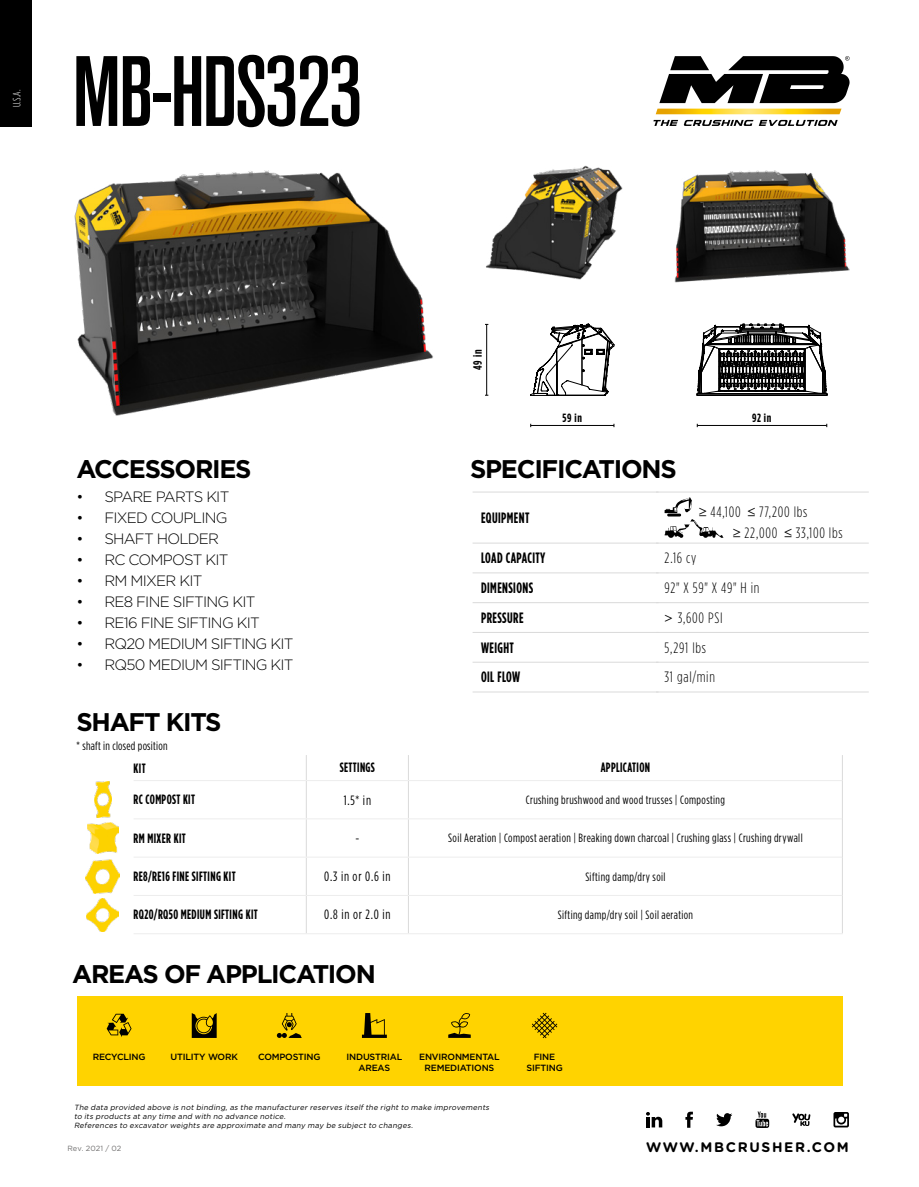
<style>
.page{position:relative;width:919px;height:1187px;background:#fff}
.page>*{position:absolute;margin:0;border:0;box-sizing:border-box;transform-origin:0 0}
.t1{font:500 condensed 98.85px "Akzidenz Grotesk BQ";letter-spacing:-.03em;color:#000}
.t2{font:700 25.5px "Gotham";letter-spacing:-.05em;color:#000}
.t3{font:300 15px "Gotham";letter-spacing:-.05em;color:#000}
.t4{font:300 15px/29.7px "Gotham Condensed";letter-spacing:.05em;color:#000}
.t5{font:700 15px/29.7px "Gotham Condensed";letter-spacing:.03em;color:#000;scale:.91 1}
.t6{font:700 13.8px "Gotham Rounded";letter-spacing:.12em;color:#000}
.t7{font:700 13.5px "Gotham Condensed";letter-spacing:.03em;color:#000;scale:.91 1}
.t8{font:13.5px "Gotham Condensed";letter-spacing:.055em;color:#000}
.t9{font:12px "Gotham Condensed";letter-spacing:.03em;color:#000}
.t10{font:700 12px "Gotham Condensed";letter-spacing:.045em;color:#000}
.t11{font:300 10.5px "Gotham Condensed";color:#fff}
.t12{font:500 9px/10.8px "Gotham";letter-spacing:-.02em;color:#000;text-align:center}
.t13{font:italic 7.5px/9px "Gotham";color:#000}
.t14{font:7.5px "Gotham";color:#706f6f}
.s1{font-family:"Century Gothic";font-weight:400;font-size:13.5px}
</style>
<div class="page">
<div style="left:77px;top:996px;width:765px;height:89px;background:#ffd300"></div>
<div style="left:0;top:0;width:32px;height:126px;background:#000"></div>
<img style="left:86px;top:859px;width:34px;height:33px">
<img style="left:94px;top:782px;width:17px;height:35px">
<img style="left:87px;top:898px;width:32px;height:33px">
<img style="left:87px;top:822px;width:31px;height:31px">
<svg style="left:653px;top:120px;width:184px;height:6px"></svg>
<svg style="left:659px;top:56px;width:190px;height:47px"></svg>
<svg style="left:655px;top:109px;width:186px;height:5px"></svg>
<img style="left:486px;top:165px;width:137px;height:115px">
<img style="left:674px;top:170px;width:175px;height:113px">
<img style="left:74px;top:170px;width:359px;height:246px">
<svg style="left:685px;top:1111px;width:7px;height:16px"></svg>
<svg style="left:792px;top:1113px;width:18px;height:13px"></svg>
<svg style="left:716px;top:1113px;width:16px;height:13px"></svg>
<svg style="left:646px;top:1112px;width:16px;height:15px"></svg>
<svg style="left:755px;top:1111px;width:14px;height:16px"></svg>
<svg style="left:833px;top:1112px;width:15px;height:15px"></svg>
<hr style="left:530px;top:425px;width:84px;height:1px;background:#000">
<hr style="left:486px;top:324px;width:1px;height:71px;background:#000">
<hr style="left:697px;top:425px;width:129px;height:1px;background:#000">
<svg style="left:530px;top:324px;width:84px;height:72px"></svg>
<hr style="left:697px;top:395px;width:129px;height:1px;background:#000">
<svg style="left:696px;top:324px;width:131px;height:71px"></svg>
<hr style="left:656px;top:542px;width:212px;height:1px;background:#dadada">
<hr style="left:656px;top:572px;width:212px;height:1px;background:#dadada">
<hr style="left:656px;top:602px;width:212px;height:1px;background:#dadada">
<hr style="left:656px;top:632px;width:212px;height:1px;background:#dadada">
<hr style="left:656px;top:661px;width:212px;height:1px;background:#dadada">
<hr style="left:656px;top:691px;width:212px;height:1px;background:#dadada">
<hr style="left:656px;top:491px;width:212px;height:1px;background:#dadada">
<svg style="left:664px;top:497px;width:59px;height:41px"></svg>
<svg style="left:107px;top:1013px;width:25px;height:24px"></svg>
<svg style="left:192px;top:1013px;width:25px;height:24px"></svg>
<svg style="left:277px;top:1013px;width:25px;height:24px"></svg>
<svg style="left:362px;top:1013px;width:25px;height:24px"></svg>
<svg style="left:448px;top:1013px;width:22px;height:24px"></svg>
<svg style="left:532px;top:1012px;width:25px;height:26px"></svg>
<svg style="left:306px;top:755px;width:1px;height:25px"></svg>
<svg style="left:408px;top:755px;width:1px;height:25px"></svg>
<svg style="left:842px;top:755px;width:1px;height:25px"></svg>
<hr style="left:306px;top:781px;width:1px;height:37px;background:#dadada">
<hr style="left:408px;top:781px;width:1px;height:37px;background:#dadada">
<hr style="left:842px;top:780px;width:1px;height:38px;background:#dadada">
<hr style="left:306px;top:819px;width:1px;height:37px;background:#dadada">
<hr style="left:408px;top:819px;width:1px;height:37px;background:#dadada">
<hr style="left:842px;top:818px;width:1px;height:39px;background:#dadada">
<hr style="left:306px;top:857px;width:1px;height:38px;background:#dadada">
<hr style="left:408px;top:857px;width:1px;height:38px;background:#dadada">
<hr style="left:842px;top:857px;width:1px;height:38px;background:#dadada">
<hr style="left:306px;top:895px;width:1px;height:38px;background:#dadada">
<hr style="left:408px;top:895px;width:1px;height:38px;background:#dadada">
<hr style="left:842px;top:895px;width:1px;height:38px;background:#dadada">
<hr style="left:134px;top:780px;width:172px;height:1px;background:#ededed">
<hr style="left:306px;top:780px;width:102px;height:1px;background:#ededed">
<hr style="left:408px;top:780px;width:434px;height:1px;background:#ededed">
<hr style="left:134px;top:818px;width:172px;height:1px;background:#ededed">
<hr style="left:306px;top:818px;width:102px;height:1px;background:#ededed">
<hr style="left:408px;top:818px;width:434px;height:1px;background:#ededed">
<hr style="left:134px;top:856px;width:172px;height:1px;background:#ededed">
<hr style="left:306px;top:856px;width:102px;height:1px;background:#ededed">
<hr style="left:408px;top:856px;width:434px;height:1px;background:#ededed">
<hr style="left:134px;top:895px;width:172px;height:1px;background:#ededed">
<hr style="left:306px;top:895px;width:102px;height:1px;background:#ededed">
<hr style="left:408px;top:895px;width:434px;height:1px;background:#ededed">
<hr style="left:134px;top:933px;width:172px;height:1px;background:#ededed">
<hr style="left:306px;top:933px;width:102px;height:1px;background:#ededed">
<hr style="left:408px;top:933px;width:434px;height:1px;background:#ededed">
<hr style="left:472px;top:542px;width:186px;height:1px;background:#dadada">
<hr style="left:472px;top:572px;width:186px;height:1px;background:#dadada">
<hr style="left:472px;top:602px;width:186px;height:1px;background:#dadada">
<hr style="left:472px;top:632px;width:186px;height:1px;background:#dadada">
<hr style="left:472px;top:661px;width:186px;height:1px;background:#dadada">
<hr style="left:472px;top:691px;width:186px;height:1px;background:#dadada">
<hr style="left:472px;top:491px;width:186px;height:1px;background:#dadada">
<h3 class="t11" style="left:11px;top:107px;width:19px;rotate:-90deg">U.S.A.</h3>
<h1 class="t1" style="left:72px;top:36px;width:293px">MB-HDS323</h1>
<h3 class="t10" style="left:471px;top:370px;width:22px;rotate:-90deg">49 in</h3>
<h3 class="t10" style="left:562px;top:410px;width:21px">59 in</h3>
<h3 class="t10" style="left:752px;top:410px;width:21px">92 in</h3>
<h2 class="t2" style="left:77px;top:452px;width:176px">ACCESSORIES</h2>
<h2 class="t2" style="left:470px;top:452px;width:208px">SPECIFICATIONS</h2>
<h3 class="t3" style="left:77px;top:487px;width:154px">• SPARE PARTS KIT</h3>
<h3 class="t3" style="left:77px;top:508px;width:153px">• FIXED COUPLING</h3>
<h3 class="t3" style="left:77px;top:529px;width:144px">• SHAFT HOLDER</h3>
<h3 class="t3" style="left:77px;top:550px;width:153px">• RC COMPOST KIT</h3>
<h3 class="t3" style="left:77px;top:571px;width:127px">• RM MIXER KIT</h3>
<h3 class="t3" style="left:77px;top:592px;width:180px">• RE8 FINE SIFTING KIT</h3>
<h3 class="t3" style="left:77px;top:613px;width:185px">• RE16 FINE SIFTING KIT</h3>
<h3 class="t3" style="left:77px;top:634px;width:218px">• RQ20 MEDIUM SIFTING KIT</h3>
<h3 class="t3" style="left:77px;top:655px;width:218px">• RQ50 MEDIUM SIFTING KIT</h3>
<h3 class="t4" style="left:733px;top:500px;width:111px;line-height:21.3px;text-indent:-34px"><span class="s1">≥</span> 44,100 <span class="s1">≤</span> 77,200 lbs<br><span class="s1">≥</span> 22,000 <span class="s1">≤</span> 33,100 lbs</h3>
<h3 class="t4" style="left:664px;top:543px;width:96px">2.16 cy<br>92" X 59" X 49" H in <span class="s1">&gt;</span> 3,600 PSI<br>5,291 lbs<br>31 gal/min</h3>
<h3 class="t5" style="left:481px;top:502px;width:55px">EQUIPMENT</h3>
<h3 class="t5" style="left:481px;top:542px;width:72px">LOAD CAPACITY<br>DIMENSIONS<br>PRESSURE<br>WEIGHT<br>OIL FLOW</h3>
<h2 class="t2" style="left:77px;top:705px;width:146px">SHAFT KITS</h2>
<h3 class="t9" style="left:77px;top:739px;width:92px">* shaft in closed position</h3>
<h3 class="t7" style="left:134px;top:760px;width:15px">KIT</h3>
<h3 class="t7" style="left:340px;top:760px;width:40px">SETTINGS</h3>
<h3 class="t7" style="left:600px;top:760px;width:56px">APPLICATION</h3>
<h3 class="t7" style="left:134px;top:792px;width:69px">RC COMPOST KIT</h3>
<h3 class="t8" style="left:344px;top:792px;width:29px">1.5* in</h3>
<h3 class="t9" style="left:525px;top:793px;width:201px">Crushing brushwood and wood trusses | Composting</h3>
<h3 class="t7" style="left:134px;top:830px;width:59px">RM MIXER KIT</h3>
<h3 class="t8" style="left:355px;top:830px;width:5px">-</h3>
<h3 class="t9" style="left:448px;top:831px;width:356px">Soil Aeration | Compost aeration | Breaking down charcoal | Crushing glass | Crushing drywall</h3>
<h3 class="t7" style="left:134px;top:868px;width:114px">RE8/RE16 FINE SIFTING KIT</h3>
<h3 class="t8" style="left:324px;top:869px;width:68px">0.3 in or 0.6 in</h3>
<h3 class="t9" style="left:585px;top:869px;width:82px">Sifting damp/dry soil</h3>
<h3 class="t7" style="left:134px;top:906px;width:138px">RQ20/RQ50 MEDIUM SIFTING KIT</h3>
<h3 class="t8" style="left:324px;top:907px;width:68px">0.8 in or 2.0 in</h3>
<h3 class="t9" style="left:557px;top:908px;width:137px">Sifting damp/dry soil | Soil aeration</h3>
<h2 class="t2" style="left:72px;top:957px;width:305px">AREAS OF APPLICATION</h2>
<p class="t12" style="left:93px;top:1051px;width:54px">RECYCLING</p>
<p class="t12" style="left:170px;top:1051px;width:69px">UTILITY WORK</p>
<p class="t12" style="left:258px;top:1051px;width:64px">COMPOSTING</p>
<p class="t12" style="left:346px;top:1051px;width:57px">INDUSTRIAL<br>AREAS</p>
<p class="t12" style="left:419px;top:1051px;width:82px">ENVIRONMENTAL<br>REMEDIATIONS</p>
<p class="t12" style="left:526px;top:1051px;width:38px">FINE<br>SIFTING</p>
<p class="t13" style="left:74px;top:1102px;width:418px">The data provided above is not binding, as the manufacturer reserves itself the right to make improvements to its products at any time and with no advance notice.<br>References to excavator weights are approximate and many may be subject to changes.</p>
<p class="t14" style="left:68px;top:1143px;width:55px">Rev. 2021 / 02</p>
<h3 class="t6" style="left:646px;top:1136px;width:204px">WWW.MBCRUSHER.COM</h3>
</div>
